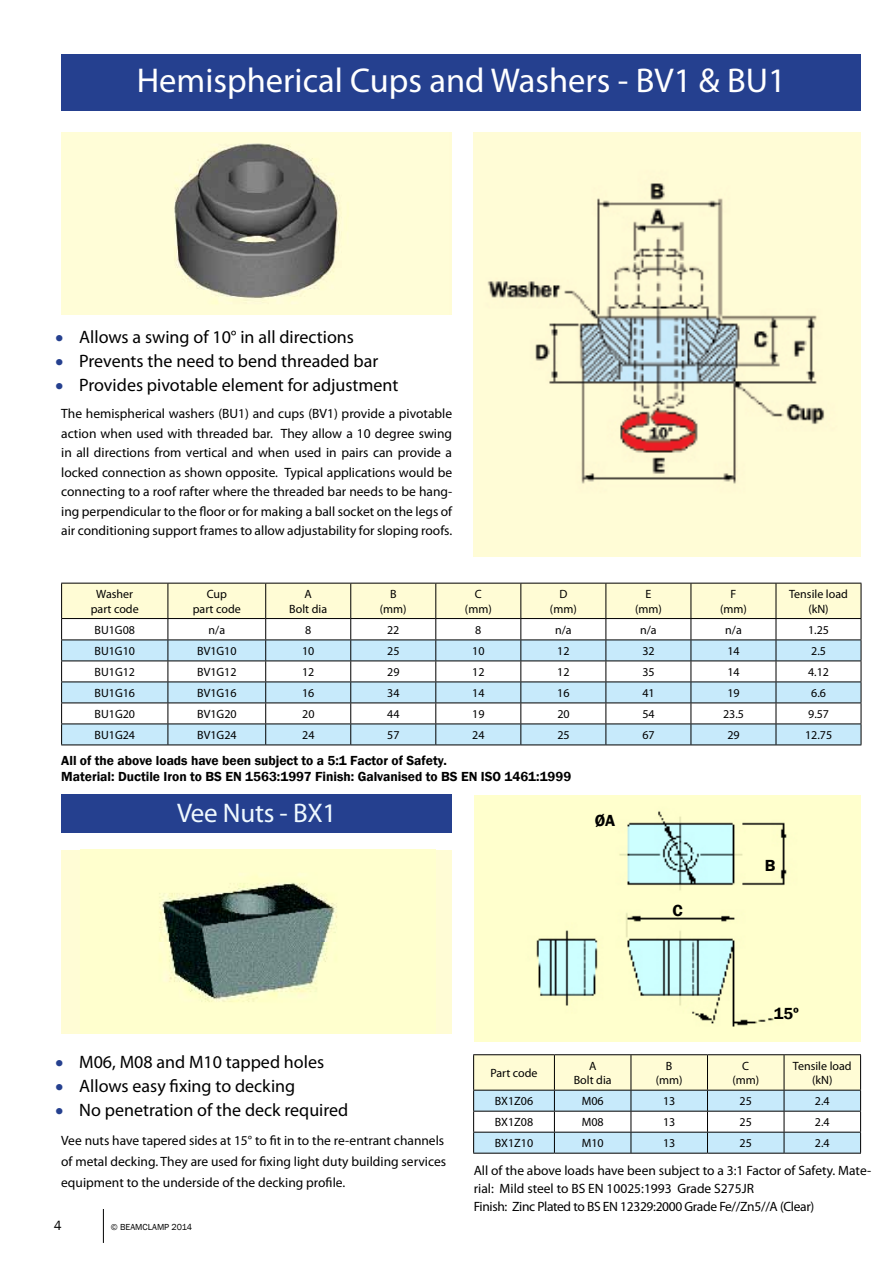
<style>
.page{position:relative;width:893px;height:1263px;background:#fff}
.page>*{position:absolute;margin:0;border:0;box-sizing:border-box;transform-origin:0 0}
.t1{font:34.5px "Myriad Pro";color:#fff}
.t2{font:27px "Myriad Pro";letter-spacing:-.01em;color:#eff9fe}
.t3{font:18px "Myriad Pro";color:#000}
.t4{font:600 16.5px "Franklin Gothic";color:#000}
.t5{font:13.5px/19.5px "Myriad Pro";color:#000}
.t6{font:600 13.5px/16.2px "Franklin Gothic";color:#000}
.t7{font:13.5px "Franklin Gothic";color:#000}
.t8{font:12px/14.4px "Myriad Pro";color:#000;text-align:center}
.t9{font:9px "Franklin Gothic";color:#000}
.s1{font-size:30px;color:#25408f}
</style>
<div class="page">
<hr style="left:103px;top:1209px;width:1px;height:34px;background:#000">
<div style="left:61px;top:54px;width:800px;height:57px;background:#25408f"></div>
<hr style="left:61px;top:744px;width:107px;height:1px;background:#000">
<hr style="left:168px;top:744px;width:98px;height:1px;background:#000">
<hr style="left:266px;top:744px;width:85px;height:1px;background:#000">
<hr style="left:351px;top:744px;width:85px;height:1px;background:#000">
<hr style="left:436px;top:744px;width:85px;height:1px;background:#000">
<hr style="left:521px;top:744px;width:85px;height:1px;background:#000">
<hr style="left:606px;top:744px;width:85px;height:1px;background:#000">
<hr style="left:691px;top:744px;width:85px;height:1px;background:#000">
<svg style="left:61px;top:583px;width:801px;height:161px"></svg>
<hr style="left:776px;top:723px;width:85px;height:1px;background:#000">
<hr style="left:776px;top:744px;width:85px;height:1px;background:#000">
<div style="left:61px;top:794px;width:391px;height:38px;background:#25408f"></div>
<div style="left:61px;top:850px;width:391px;height:184px;background:#ffffce"></div>
<img style="left:158px;top:874px;width:180px;height:129px">
<hr style="left:473px;top:1054px;width:81px;height:1px;background:#000">
<hr style="left:554px;top:1054px;width:77px;height:1px;background:#000">
<hr style="left:631px;top:1054px;width:76px;height:1px;background:#000">
<hr style="left:707px;top:1054px;width:77px;height:1px;background:#000">
<hr style="left:784px;top:1054px;width:77px;height:1px;background:#000">
<hr style="left:473px;top:1153px;width:81px;height:1px;background:#000">
<hr style="left:554px;top:1153px;width:77px;height:1px;background:#000">
<hr style="left:631px;top:1153px;width:76px;height:1px;background:#000">
<hr style="left:707px;top:1153px;width:77px;height:1px;background:#000">
<svg style="left:473px;top:1055px;width:388px;height:98px"></svg>
<hr style="left:784px;top:1132px;width:77px;height:1px;background:#000">
<hr style="left:784px;top:1153px;width:77px;height:1px;background:#000">
<img style="left:61px;top:132px;width:388px;height:183px">
<img style="left:474px;top:795px;width:387px;height:247px">
<img style="left:474px;top:132px;width:387px;height:424px">
<h1 class="t1" style="left:137px;top:59px;width:650px">Hemispherical Cups and Washers - BV1 &amp; BU1</h1>
<h3 class="t3" style="left:55px;top:326px;width:300px"><span class="s1">•</span> Allows a swing of 10° in all directions</h3>
<h3 class="t3" style="left:55px;top:350px;width:325px"><span class="s1">•</span> Prevents the need to bend threaded bar</h3>
<h3 class="t3" style="left:55px;top:374px;width:345px"><span class="s1">•</span> Provides pivotable element for adjustment</h3>
<p class="t5" style="left:61px;top:404px;width:392px;text-align:justify">The hemispherical washers (BU1) and cups (BV1) provide a pivotable action when used with threaded bar. They allow a 10 degree swing in all directions from vertical and when used in pairs can provide a locked connection as shown opposite. Typical applications would be connecting to a roof rafter where the threaded bar needs to be hang&shy;ing perpendicular to the floor or for making a ball socket on the legs of air conditioning support frames to allow adjustability for sloping roofs.</p>
<p class="t8" style="left:91px;top:587px;width:50px">Washer part code</p>
<p class="t8" style="left:193px;top:587px;width:50px">Cup<br>part code</p>
<p class="t8" style="left:289px;top:587px;width:39px">A<br>Bolt dia</p>
<p class="t8" style="left:380px;top:587px;width:28px">B (mm)</p>
<p class="t8" style="left:465px;top:587px;width:28px">C (mm)</p>
<p class="t8" style="left:550px;top:587px;width:28px">D (mm)</p>
<p class="t8" style="left:635px;top:587px;width:28px">E (mm)</p>
<p class="t8" style="left:720px;top:587px;width:28px">F (mm)</p>
<p class="t8" style="left:789px;top:587px;width:60px">Tensile load (kN)</p>
<p class="t8" style="left:95px;top:622px;width:42px">BU1G08</p>
<p class="t8" style="left:209px;top:622px;width:18px">n/a</p>
<p class="t8" style="left:305px;top:622px;width:8px">8</p>
<p class="t8" style="left:387px;top:622px;width:14px">22</p>
<p class="t8" style="left:475px;top:622px;width:8px">8</p>
<p class="t8" style="left:555px;top:622px;width:18px">n/a</p>
<p class="t8" style="left:640px;top:622px;width:18px">n/a</p>
<p class="t8" style="left:725px;top:622px;width:18px">n/a</p>
<p class="t8" style="left:808px;top:622px;width:22px">1.25</p>
<p class="t8" style="left:95px;top:643px;width:42px">BU1G10</p>
<p class="t8" style="left:197px;top:643px;width:41px">BV1G10</p>
<p class="t8" style="left:302px;top:643px;width:14px">10</p>
<p class="t8" style="left:387px;top:643px;width:14px">25</p>
<p class="t8" style="left:472px;top:643px;width:14px">10</p>
<p class="t8" style="left:557px;top:643px;width:14px">12</p>
<p class="t8" style="left:642px;top:643px;width:14px">32</p>
<p class="t8" style="left:727px;top:643px;width:14px">14</p>
<p class="t8" style="left:811px;top:643px;width:16px">2.5</p>
<p class="t8" style="left:95px;top:664px;width:42px">BU1G12</p>
<p class="t8" style="left:197px;top:664px;width:41px">BV1G12</p>
<p class="t8" style="left:302px;top:664px;width:14px">12</p>
<p class="t8" style="left:387px;top:664px;width:14px">29</p>
<p class="t8" style="left:472px;top:664px;width:14px">12</p>
<p class="t8" style="left:557px;top:664px;width:14px">12</p>
<p class="t8" style="left:642px;top:664px;width:14px">35</p>
<p class="t8" style="left:727px;top:664px;width:14px">14</p>
<p class="t8" style="left:808px;top:664px;width:22px">4.12</p>
<p class="t8" style="left:95px;top:685px;width:42px">BU1G16</p>
<p class="t8" style="left:197px;top:685px;width:41px">BV1G16</p>
<p class="t8" style="left:302px;top:685px;width:14px">16</p>
<p class="t8" style="left:387px;top:685px;width:14px">34</p>
<p class="t8" style="left:472px;top:685px;width:14px">14</p>
<p class="t8" style="left:557px;top:685px;width:14px">16</p>
<p class="t8" style="left:642px;top:685px;width:14px">41</p>
<p class="t8" style="left:727px;top:685px;width:14px">19</p>
<p class="t8" style="left:811px;top:685px;width:16px">6.6</p>
<p class="t8" style="left:95px;top:706px;width:42px">BU1G20</p>
<p class="t8" style="left:197px;top:706px;width:41px">BV1G20</p>
<p class="t8" style="left:302px;top:706px;width:14px">20</p>
<p class="t8" style="left:387px;top:706px;width:14px">44</p>
<p class="t8" style="left:472px;top:706px;width:14px">19</p>
<p class="t8" style="left:557px;top:706px;width:14px">20</p>
<p class="t8" style="left:642px;top:706px;width:14px">54</p>
<p class="t8" style="left:723px;top:706px;width:22px">23.5</p>
<p class="t8" style="left:808px;top:706px;width:22px">9.57</p>
<p class="t8" style="left:95px;top:727px;width:42px">BU1G24</p>
<p class="t8" style="left:197px;top:727px;width:41px">BV1G24</p>
<p class="t8" style="left:302px;top:727px;width:14px">24</p>
<p class="t8" style="left:387px;top:727px;width:14px">57</p>
<p class="t8" style="left:472px;top:727px;width:14px">24</p>
<p class="t8" style="left:557px;top:727px;width:14px">25</p>
<p class="t8" style="left:642px;top:727px;width:14px">67</p>
<p class="t8" style="left:727px;top:727px;width:14px">29</p>
<p class="t8" style="left:805px;top:727px;width:29px">12.75</p>
<p class="t6" style="left:61px;top:752px;width:512px">All of the above loads have been subject to a 5:1 Factor of Safety.<br>Material: Ductile Iron to BS EN 1563:1997 Finish: Galvanised to BS EN ISO 1461:1999</p>
<h2 class="t2" style="left:177px;top:796px;width:161px">Vee Nuts - BX1</h2>
<p class="t4" style="left:595px;top:810px;width:22px">ØA</p>
<p class="t4" style="left:673px;top:901px;width:12px">C</p>
<p class="t4" style="left:765px;top:856px;width:12px">B</p>
<p class="t4" style="left:774px;top:1003px;width:27px">15º</p>
<h3 class="t3" style="left:55px;top:1050px;width:270px"><span class="s1">•</span> M06, M08 and M10 tapped holes</h3>
<h3 class="t3" style="left:55px;top:1074px;width:242px"><span class="s1">•</span> Allows easy fixing to decking</h3>
<h3 class="t3" style="left:55px;top:1098px;width:295px"><span class="s1">•</span> No penetration of the deck required</h3>
<p class="t5" style="left:61px;top:1130px;width:386px;line-height:21px">Vee nuts have tapered sides at 15° to fit in to the re-entrant channels of metal decking. They are used for fixing light duty building services equipment to the underside of the decking profile.</p>
<p class="t7" style="left:54px;top:1217px;width:9px">4</p>
<p class="t9" style="left:111px;top:1222px;width:83px">© BEAMCLAMP 2014</p>
<p class="t8" style="left:490px;top:1065px;width:49px">Part code</p>
<p class="t8" style="left:574px;top:1058px;width:39px">A<br>Bolt dia</p>
<p class="t8" style="left:656px;top:1058px;width:28px">B (mm)</p>
<p class="t8" style="left:732px;top:1058px;width:28px">C (mm)</p>
<p class="t8" style="left:793px;top:1058px;width:60px">Tensile load (kN)</p>
<p class="t8" style="left:495px;top:1094px;width:40px">BX1Z06</p>
<p class="t8" style="left:582px;top:1094px;width:23px">M06</p>
<p class="t8" style="left:663px;top:1094px;width:14px">13</p>
<p class="t8" style="left:740px;top:1094px;width:14px">25</p>
<p class="t8" style="left:815px;top:1094px;width:16px">2.4</p>
<p class="t8" style="left:495px;top:1115px;width:40px">BX1Z08</p>
<p class="t8" style="left:582px;top:1115px;width:23px">M08</p>
<p class="t8" style="left:663px;top:1115px;width:14px">13</p>
<p class="t8" style="left:740px;top:1115px;width:14px">25</p>
<p class="t8" style="left:815px;top:1115px;width:16px">2.4</p>
<p class="t8" style="left:495px;top:1136px;width:40px">BX1Z10</p>
<p class="t8" style="left:582px;top:1136px;width:23px">M10</p>
<p class="t8" style="left:663px;top:1136px;width:14px">13</p>
<p class="t8" style="left:740px;top:1136px;width:14px">25</p>
<p class="t8" style="left:815px;top:1136px;width:16px">2.4</p>
<p class="t5" style="left:474px;top:1161px;width:399px;line-height:18px">All of the above loads have been subject to a 3:1 Factor of Safety. Mate&shy;rial: Mild steel to BS EN 10025:1993 Grade S275JR<br>Finish: Zinc Plated to BS EN 12329:2000 Grade Fe//Zn5//A (Clear)</p>
</div>
